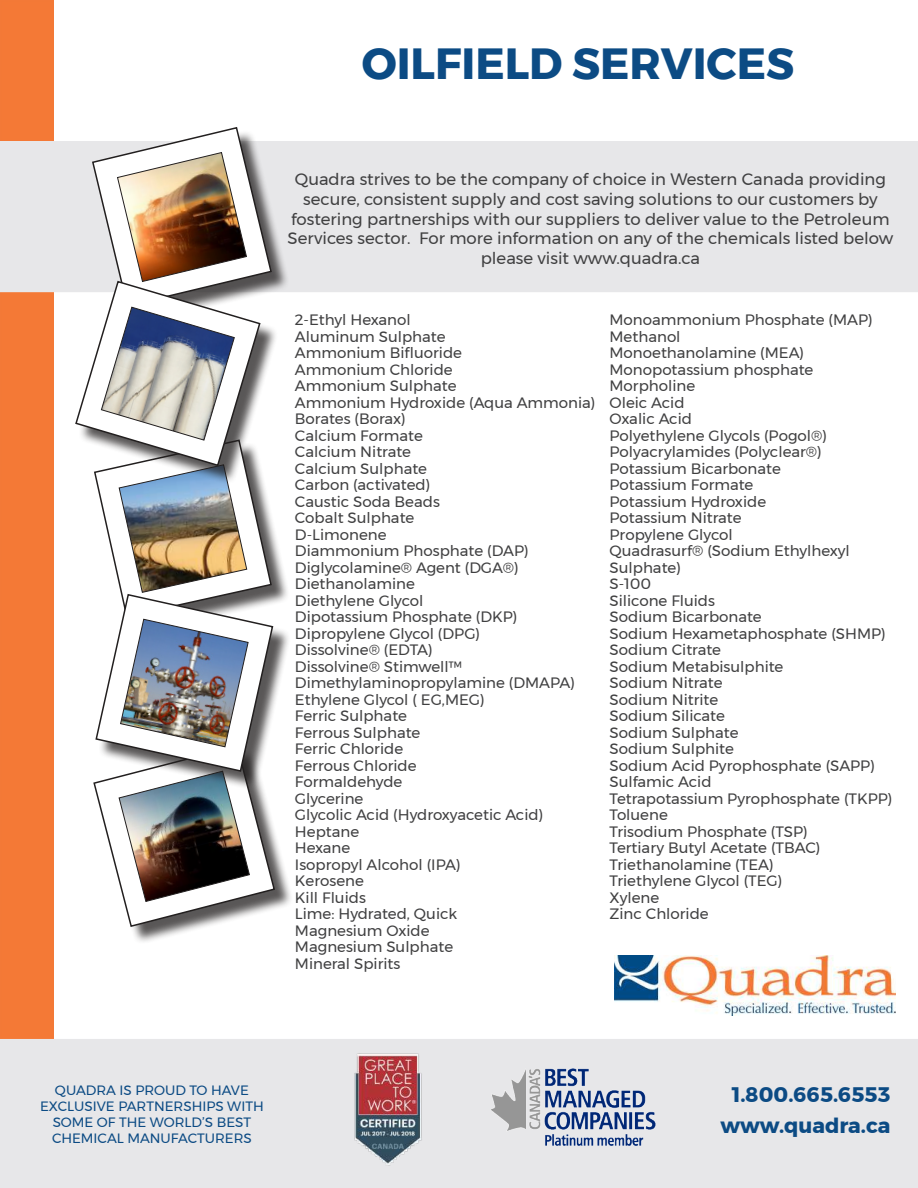
<style>
.page{position:relative;width:918px;height:1188px;background:#fff}
.page>*{position:absolute;margin:0;border:0;box-sizing:border-box;transform-origin:0 0}
.t1{font:700 43.5px "Montserrat";color:#0c4b84}
.t2{font:700 21px "Montserrat";color:#0c4b84}
.t3{font:16.5px/19.8px "Montserrat";color:#404041;text-align:center}
.t4{font:15px/16.5px "Montserrat";color:#404041}
.t5{font:13.5px/16.2px "Montserrat";color:#0c4b84;text-align:center}
</style>
<div class="page">
<div style="left:1px;top:1px;width:52px;height:1186px;background:#f47936"></div>
<div style="left:0;top:0;width:54px;height:1188px;border:2px solid #f37937"></div>
<div style="left:1px;top:142px;width:916px;height:149px;background:#e7e7e9"></div>
<div style="left:0;top:141px;width:918px;height:151px;border:2px solid #e7e7e9"></div>
<div style="left:0;top:1039px;width:918px;height:149px;background:#e7e7e9"></div>
<img style="left:615px;top:955px;width:281px;height:60px">
<div style="left:95px;top:130px;width:195px;height:195px;background:#221f1f;opacity:.75"></div>
<div style="left:97px;top:443px;width:193px;height:193px;background:#221f1f;opacity:.75"></div>
<div style="left:97px;top:749px;width:196px;height:196px;background:#221f1f;opacity:.75"></div>
<div style="left:99px;top:597px;width:192px;height:193px;background:#221f1f;opacity:.75"></div>
<img style="left:74px;top:127px;width:202px;height:801px">
<img style="left:346px;top:1045px;width:87px;height:125px">
<img style="left:490px;top:1065px;width:166px;height:81px">
<h1 class="t1" style="left:362px;top:47px;width:434px">OILFIELD SERVICES</h1>
<p class="t3" style="left:288px;top:171px;width:607px">Quadra strives to be the company of choice in Western Canada providing secure, consistent supply and cost saving solutions to our customers by fostering partnerships with our suppliers to deliver value to the Petroleum Services sector. For more information on any of the chemicals listed below please visit www.quadra.ca</p>
<p class="t4" style="left:295px;top:313px;width:302px">2-Ethyl Hexanol<br>Aluminum Sulphate<br>Ammonium Bifluoride<br>Ammonium Chloride<br>Ammonium Sulphate<br>Ammonium Hydroxide (Aqua Ammonia)<br>Borates (Borax)<br>Calcium Formate<br>Calcium Nitrate<br>Calcium Sulphate<br>Carbon (activated)<br>Caustic Soda Beads<br>Cobalt Sulphate<br>D-Limonene<br>Diammonium Phosphate (DAP)<br>Diglycolamine® Agent (DGA®)<br>Diethanolamine<br>Diethylene Glycol<br>Dipotassium Phosphate (DKP)<br>Dipropylene Glycol (DPG)<br>Dissolvine® (EDTA)<br>Dissolvine® Stimwell™<br>Dimethylaminopropylamine (DMAPA)<br>Ethylene Glycol ( EG,MEG)<br>Ferric Sulphate<br>Ferrous Sulphate<br>Ferric Chloride<br>Ferrous Chloride<br>Formaldehyde<br>Glycerine<br>Glycolic Acid (Hydroxyacetic Acid)<br>Heptane<br>Hexane<br>Isopropyl Alcohol (IPA)<br>Kerosene<br>Kill Fluids<br>Lime: Hydrated, Quick<br>Magnesium Oxide<br>Magnesium Sulphate<br>Mineral Spirits</p>
<p class="t4" style="left:610px;top:313px;width:284px">Monoammonium Phosphate (MAP)<br>Methanol<br>Monoethanolamine (MEA)<br>Monopotassium phosphate<br>Morpholine<br>Oleic Acid<br>Oxalic Acid<br>Polyethylene Glycols (Pogol®)<br>Polyacrylamides (Polyclear®)<br>Potassium Bicarbonate<br>Potassium Formate<br>Potassium Hydroxide<br>Potassium Nitrate<br>Propylene Glycol<br>Quadrasurf® (Sodium Ethylhexyl<br>Sulphate)<br>S-100<br>Silicone Fluids<br>Sodium Bicarbonate<br>Sodium Hexametaphosphate (SHMP)<br>Sodium Citrate<br>Sodium Metabisulphite<br>Sodium Nitrate<br>Sodium Nitrite<br>Sodium Silicate<br>Sodium Sulphate<br>Sodium Sulphite<br>Sodium Acid Pyrophosphate (SAPP)<br>Sulfamic Acid<br>Tetrapotassium Pyrophosphate (TKPP)<br>Toluene<br>Trisodium Phosphate (TSP)<br>Tertiary Butyl Acetate (TBAC)<br>Triethanolamine (TEA)<br>Triethylene Glycol (TEG)<br>Xylene<br>Zinc Chloride</p>
<p class="t5" style="left:40px;top:1083px;width:225px">QUADRA IS PROUD TO HAVE<br>EXCLUSIVE PARTNERSHIPS WITH<br>SOME OF THE WORLD’S BEST<br>CHEMICAL MANUFACTURERS</p>
<h2 class="t2" style="left:732px;top:1086px;width:160px">1.800.665.6553</h2>
<h2 class="t2" style="left:720px;top:1117px;width:171px">www.quadra.ca</h2>
</div>
